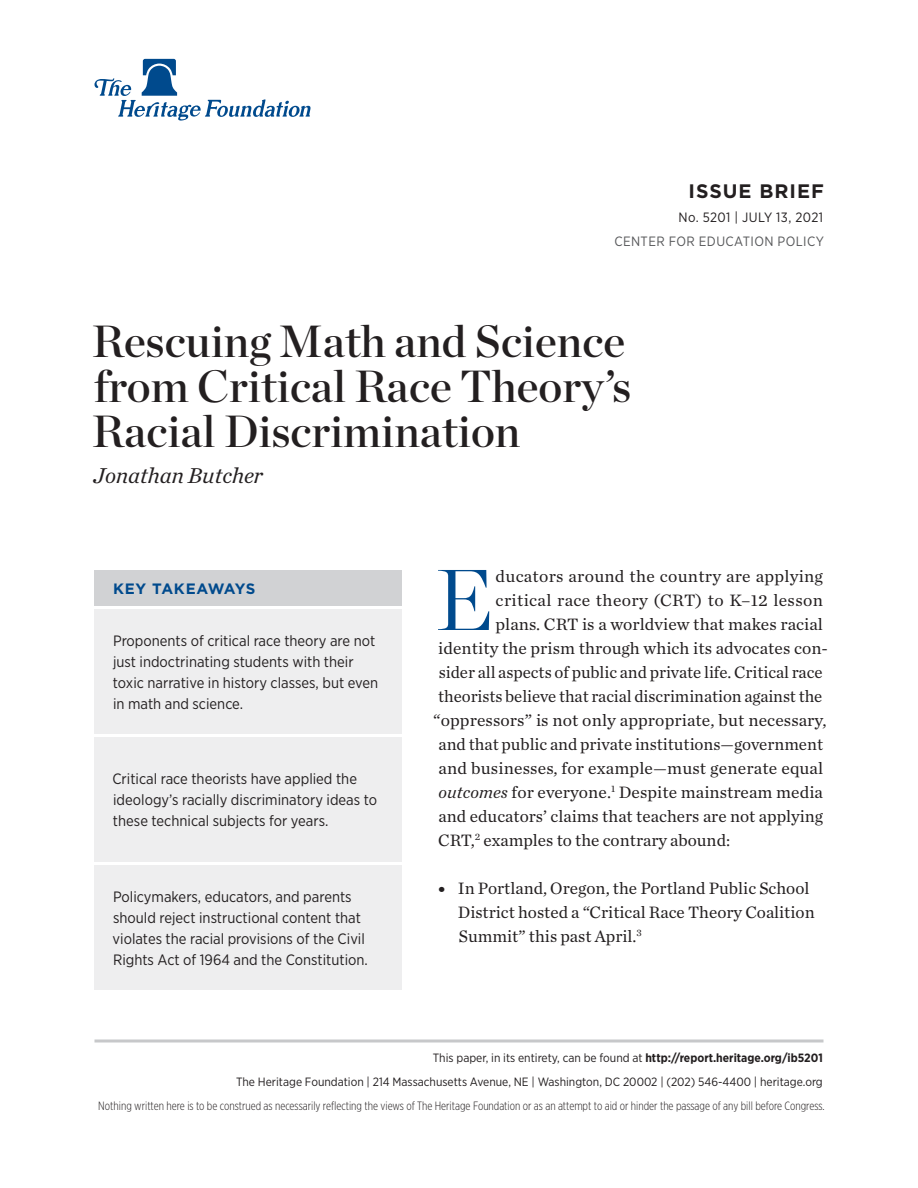
<style>
.page{position:relative;width:918px;height:1188px;background:#fff}
.page>*{position:absolute;margin:0;border:0;box-sizing:border-box;transform-origin:0 0}
.Body_Text___DROP_CAP{font:300 86.1px "Chronicle Display";color:#004a8d}
.Paper_Title{font:45px/45px "Chronicle Display Semi";color:#231f20}
.Byline{font:italic 22.5px "Chronicle Text G1";color:#231f20}
.t1{font:700 19.5px "Gotham";letter-spacing:.05em;color:#231f20}
.Body_Text___DROP_CAP-2{font:17.25px/24px "Chronicle Text G1";color:#231f20}
.Body_Text___DROP_CAP-3{font:17.25px "Chronicle Text G1";letter-spacing:.02em;color:#231f20}
.Key_Takeaways{font:15px/21px "Gotham Narrow";color:#231f20}
.Key_Takeaways___HEAD{font:700 15px "Gotham";letter-spacing:.03em;color:#004a8d}
.t2{font:13.5px "Gotham Narrow";letter-spacing:.03em;color:#57585a}
.t3{font:13.5px "Gotham Narrow";letter-spacing:.03em;color:#231f20}
.t4{font:12px/24px "Gotham Narrow";color:#231f20;text-align:right}
.t5{font:300 12px "Gotham X Narrow";color:#231f20}
.s1{font-style:italic}
.s2{font-weight:700}
</style>
<div class="page">
<hr style="left:94px;top:1040px;width:730px;height:2px;background:#c7c8ca">
<svg style="left:94px;top:59px;width:216px;height:62px"></svg>
<div style="left:94px;top:609px;width:308px;height:125px;background:#eeeeef"></div>
<div style="left:94px;top:570px;width:308px;height:36px;background:#d1d2d4"></div>
<div style="left:94px;top:737px;width:308px;height:125px;background:#eeeeef"></div>
<div style="left:94px;top:865px;width:308px;height:125px;background:#eeeeef"></div>
<p class="t1" style="left:689px;top:178px;width:137px">ISSUE BRIEF</p>
<p class="t3" style="left:678px;top:209px;width:146px">No. 5201 | July 13, 2021</p>
<p class="t2" style="left:614px;top:233px;width:211px">CENTER FOR EDUCATION POLICY</p>
<p class="Paper_Title" style="left:92px;top:316px;width:541px">Rescuing Math and Science from Critical Race Theory’s<br>Racial Discrimination</p>
<p class="Byline" style="left:93px;top:458px;width:171px">Jonathan Butcher</p>
<p class="Key_Takeaways___HEAD" style="left:113px;top:579px;width:144px">KEY TAKEAWAYS</p>
<p class="Key_Takeaways" style="left:113px;top:630px;width:267px">Proponents of critical race theory are not just indoctrinating students with their toxic narrative in history classes, but even in math and science.</p>
<p class="Key_Takeaways" style="left:112px;top:768px;width:266px">Critical race theorists have applied the ideology’s racially discriminatory ideas to these technical subjects for years.</p>
<p class="Key_Takeaways" style="left:113px;top:886px;width:257px">Policymakers, educators, and parents should reject instructional content that violates the racial provisions of the Civil Rights Act of 1964 and the Constitution.</p>
<p class="Body_Text___DROP_CAP" style="left:436px;top:534px;width:59px">E</p>
<p class="Body_Text___DROP_CAP-2" style="left:496px;top:563px;width:329px">ducators around the country are applying</p>
<p class="Body_Text___DROP_CAP-3" style="left:496px;top:587px;width:329px">critical race theory (CRT) to K–12 lesson</p>
<p class="Body_Text___DROP_CAP-2" style="left:496px;top:611px;width:329px">plans. CRT is a worldview that makes racial</p>
<p class="Body_Text___DROP_CAP-2" style="left:438px;top:635px;width:391px">identity the prism through which its advocates con-</p>
<p class="Body_Text___DROP_CAP-2" style="left:439px;top:659px;width:385px">sider all aspects of public and private life. Critical race</p>
<p class="Body_Text___DROP_CAP-2" style="left:438px;top:683px;width:386px">theorists believe that racial discrimination against the</p>
<p class="Body_Text___DROP_CAP-2" style="left:433px;top:707px;width:395px">“oppressors” is not only appropriate, but necessary,</p>
<p class="Body_Text___DROP_CAP-2" style="left:439px;top:731px;width:386px">and that public and private institutions—government</p>
<p class="Body_Text___DROP_CAP-2" style="left:439px;top:755px;width:386px">and businesses, for example—must generate equal</p>
<p class="Body_Text___DROP_CAP-2" style="left:439px;top:779px;width:386px"><span class="s1">outcomes</span> for everyone.<sup>1</sup> Despite mainstream media</p>
<p class="Body_Text___DROP_CAP-2" style="left:439px;top:803px;width:386px">and educators’ claims that teachers are not applying</p>
<p class="Body_Text___DROP_CAP-2" style="left:438px;top:827px;width:294px">CRT,<sup>2</sup> examples to the contrary abound:</p>
<p class="Body_Text___DROP_CAP-2" style="left:458px;top:875px;width:358px;text-indent:-19px">● In Portland, Oregon, the Portland Public School<br>District hosted a “Critical Race Theory Coalition<br>Summit” this past April.<sup>3</sup></p>
<p class="t4" style="left:236px;top:1046px;width:588px">This paper, in its entirety, can be found at <span class="s2">http://report.heritage.org/ib5201<br></span>The Heritage Foundation | 214 Massachusetts Avenue, NE | Washington, DC 20002 | (202) 546-4400 | heritage.org</p>
<p class="t5" style="left:98px;top:1099px;width:728px">Nothing written here is to be construed as necessarily reflecting the views of The Heritage Foundation or as an attempt to aid or hinder the passage of any bill before Congress.</p>
</div>
